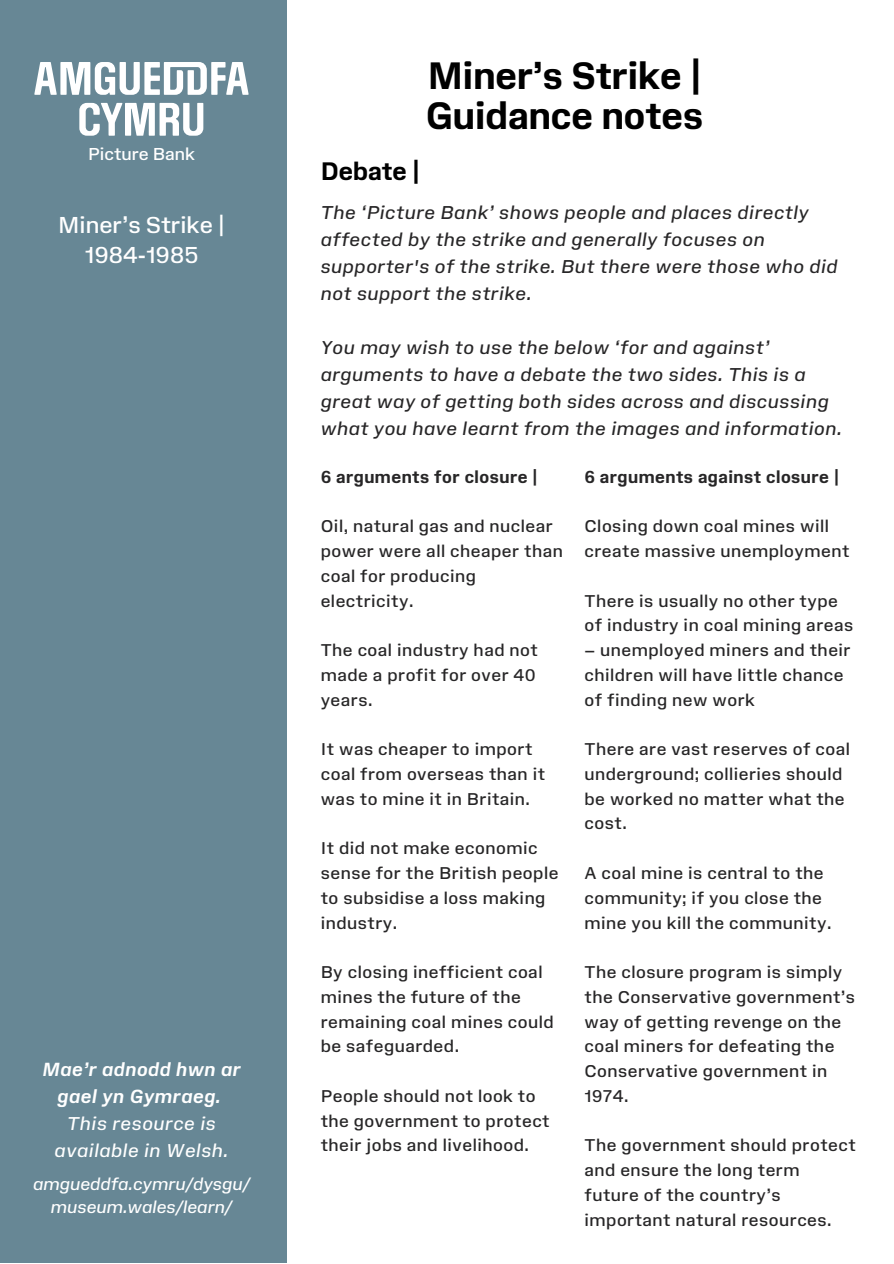
<style>
.page{position:relative;width:894px;height:1264px;background:#fff}
.page>*{position:absolute;margin:0;border:0;box-sizing:border-box;transform-origin:0 0}
.t1{font:700 36.15px/40.5px "Amgueddfa Body";color:#000}
.t2{font:700 24px "Amgueddfa Body";color:#000}
.t3{font:22.35px/30.3px "Amgueddfa Body";color:#fff;text-align:center}
.t4{font:italic 18px/27px "Amgueddfa Body";letter-spacing:.03em;color:#272627}
.t5{font:italic 18px/27px "Amgueddfa Body";letter-spacing:.03em;color:#fff;text-align:center}
.t6{font:italic 700 18px/27px "Amgueddfa Body";letter-spacing:.03em;color:#fff;text-align:center}
.t7{font:italic 16.65px "Amgueddfa Body";color:#fff}
.t8{font:16.65px "Amgueddfa Body";color:#fff}
.t9{font:16.5px/24.8px "Amgueddfa Body";letter-spacing:.03em;color:#272627}
.t10{font:700 16.5px "Amgueddfa Body";letter-spacing:.03em;color:#272627}
</style>
<div class="page">
<div style="left:0;top:0;width:286px;height:1262px;background:#678795"></div>
<svg style="left:34px;top:62px;width:214px;height:33px"></svg>
<svg style="left:79px;top:103px;width:124px;height:33px"></svg>
<h4 class="t8" style="left:88px;top:144px;width:108px">Picture Bank</h4>
<p class="t3" style="left:58px;top:209px;width:168px">Miner’s Strike |<br>1984-1985</p>
<p class="t6" style="left:42px;top:1055px;width:200px">Mae’r adnodd hwn ar gael yn Gymraeg.</p>
<p class="t5" style="left:55px;top:1109px;width:175px">This resource is available in Welsh.</p>
<p class="t7" style="left:33px;top:1173px;width:218px">amgueddfa.cymru/dysgu/</p>
<p class="t7" style="left:51px;top:1196px;width:183px">museum.wales/learn/</p>
<p class="t1" style="left:426px;top:55px;width:279px">Miner’s Strike |<br>Guidance notes</p>
<p class="t2" style="left:320px;top:157px;width:100px">Debate |</p>
<p class="t4" style="left:320px;top:199px;width:518px">The ‘Picture Bank’ shows people and places directly affected by the strike and generally focuses on supporter's of the strike. But there were those who did not support the strike.</p>
<h3 class="t4" style="left:320px;top:334px;width:522px">You may wish to use the below ‘for and against’ arguments to have a debate the two sides. This is a great way of getting both sides across and discussing what you have learnt from the images and information.</h3>
<p class="t10" style="left:320px;top:466px;width:218px">6 arguments for closure |</p>
<p class="t9" style="left:320px;top:513px;width:243px">Oil, natural gas and nuclear power were all cheaper than coal for producing electricity.</p>
<p class="t9" style="left:320px;top:637px;width:218px;text-align:justify">The coal industry had not made a profit for over 40 years.</p>
<p class="t9" style="left:320px;top:736px;width:226px">It was cheaper to import coal from overseas than it was to mine it in Britain.</p>
<h1 class="t9" style="left:320px;top:835px;width:239px">It did not make economic sense for the British people to subsidise a loss making industry.</h1>
<h2 class="t9" style="left:320px;top:959px;width:234px">By closing inefficient coal mines the future of the remaining coal mines could be safeguarded.</h2>
<p class="t9" style="left:320px;top:1083px;width:230px">People should not look to the government to protect their jobs and livelihood.</p>
<p class="t10" style="left:584px;top:466px;width:256px">6 arguments against closure |</p>
<h4 class="t9" style="left:584px;top:513px;width:266px">Closing down coal mines will create massive unemployment</h4>
<p class="t9" style="left:584px;top:588px;width:270px">There is usually no other type of industry in coal mining areas</p>
<p class="t9" style="left:584px;top:637px;width:267px">– unemployed miners and their children will have little chance of finding new work</p>
<p class="t9" style="left:584px;top:736px;width:267px">There are vast reserves of coal underground; collieries should be worked no matter what the cost.</p>
<p class="t9" style="left:584px;top:860px;width:248px">A coal mine is central to the community; if you close the mine you kill the community.</p>
<p class="t9" style="left:584px;top:959px;width:272px">The closure program is simply the Conservative government’s way of getting revenge on the coal miners for defeating the<br>Conservative government in<br>1974.</p>
<p class="t9" style="left:584px;top:1132px;width:273px">The government should protect and ensure the long term future of the country’s important natural resources.</p>
</div>
